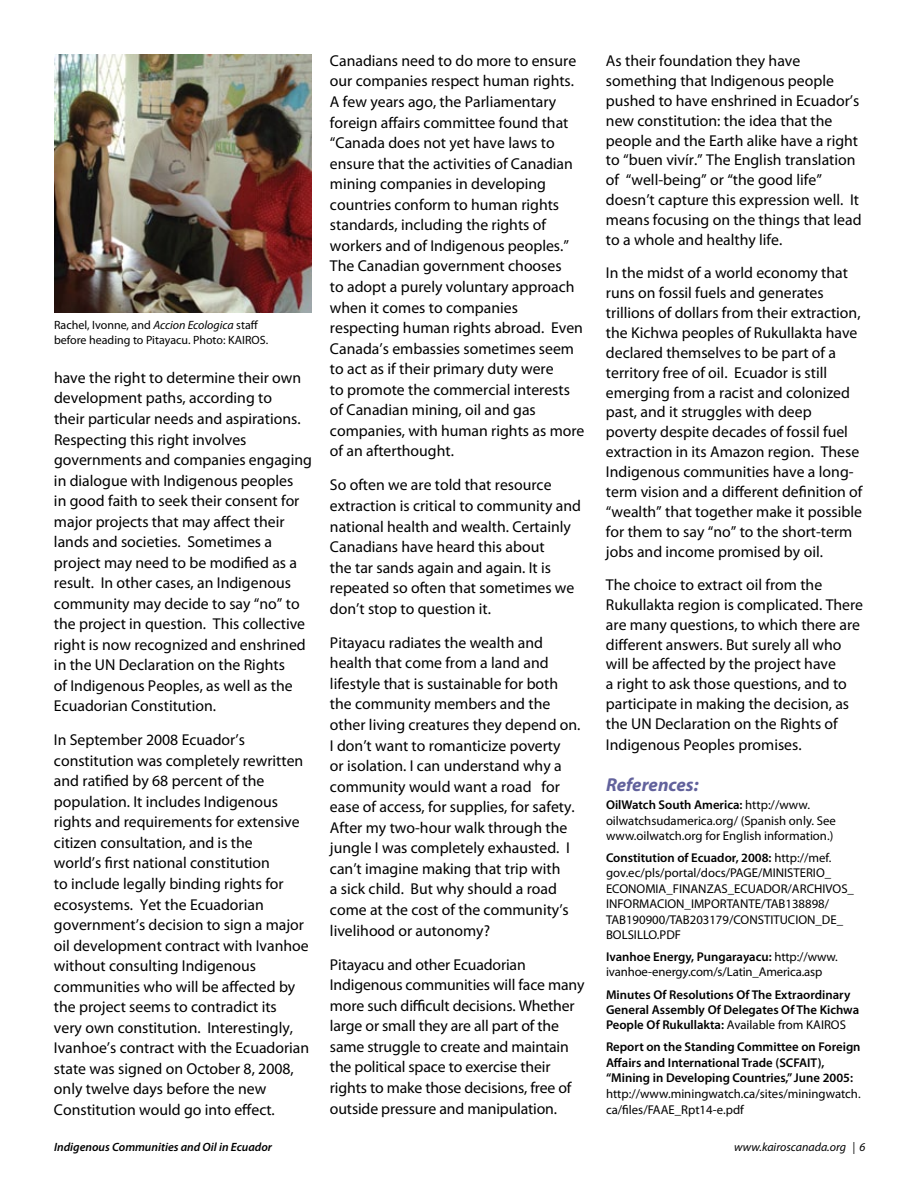
<style>
.page{position:relative;width:918px;height:1188px;background:#fff}
.page>*{position:absolute;margin:0;border:0;box-sizing:border-box;transform-origin:0 0}
.t1{font:italic 700 18.75px "Myriad Pro";color:#62629c}
.t2{font:15.75px/20.5px "Myriad Pro";color:#000}
.t3{font:12.75px/15.5px "Myriad Pro";color:#000}
.t4{font:600 12.75px/15.5px "Myriad Pro";color:#000}
.t5{font:12px/15.8px "Myriad Pro";color:#000}
.t6{font:italic 600 12px "Myriad Pro";color:#000}
.t7{font:italic 12px "Myriad Pro";color:#000}
.s1{font-style:italic}
.s2{font-weight:600}
.s3{font-weight:400}
</style>
<div class="page">
<img style="left:54px;top:54px;width:257px;height:258px">
<p class="t5" style="left:54px;top:316px;width:216px">Rachel, Ivonne, and <span class="s1">Accion Ecologica</span> staff before heading to Pitayacu. Photo: KAIROS.</p>
<p class="t2" style="left:54px;top:367px;width:260px">have the right to determine their own development paths, according to<br>their particular needs and aspirations.<br>Respecting this right involves governments and companies engaging in dialogue with Indigenous peoples<br>in good faith to seek their consent for major projects that may affect their lands and societies. Sometimes a project may need to be modified as a result. In other cases, an Indigenous community may decide to say “no” to the project in question. This collective right is now recognized and enshrined in the UN Declaration on the Rights<br>of Indigenous Peoples, as well as the Ecuadorian Constitution.</p>
<p class="t2" style="left:54px;top:730px;width:257px">In September 2008 Ecuador’s constitution was completely rewritten and ratified by 68 percent of the population. It includes Indigenous rights and requirements for extensive citizen consultation, and is the<br>world’s first national constitution<br>to include legally binding rights for ecosystems. Yet the Ecuadorian government’s decision to sign a major oil development contract with Ivanhoe without consulting Indigenous communities who will be affected by the project seems to contradict its<br>very own constitution. Interestingly, Ivanhoe’s contract with the Ecuadorian state was signed on October 8, 2008, only twelve days before the new Constitution would go into effect.</p>
<p class="t2" style="left:330px;top:50px;width:256px">Canadians need to do more to ensure our companies respect human rights.<br>A few years ago, the Parliamentary foreign affairs committee found that “Canada does not yet have laws to ensure that the activities of Canadian mining companies in developing countries conform to human rights standards, including the rights of workers and of Indigenous peoples.” The Canadian government chooses<br>to adopt a purely voluntary approach when it comes to companies respecting human rights abroad. Even Canada’s embassies sometimes seem to act as if their primary duty were<br>to promote the commercial interests of Canadian mining, oil and gas companies, with human rights as more of an afterthought.</p>
<p class="t2" style="left:330px;top:475px;width:253px">So often we are told that resource extraction is critical to community and national health and wealth. Certainly Canadians have heard this about<br>the tar sands again and again. It is repeated so often that sometimes we don’t stop to question it.</p>
<p class="t2" style="left:330px;top:632px;width:252px">Pitayacu radiates the wealth and health that come from a land and lifestyle that is sustainable for both the community members and the other living creatures they depend on.<br>I don’t want to romanticize poverty<br>or isolation. I can understand why a community would want a road for ease of access, for supplies, for safety.<br>After my two-hour walk through the jungle I was completely exhausted. I can’t imagine making that trip with<br>a sick child. But why should a road come at the cost of the community’s livelihood or autonomy?</p>
<p class="t2" style="left:330px;top:954px;width:256px">Pitayacu and other Ecuadorian Indigenous communities will face many more such difficult decisions. Whether large or small they are all part of the same struggle to create and maintain the political space to exercise their rights to make those decisions, free of outside pressure and manipulation.</p>
<p class="t2" style="left:606px;top:51px;width:257px;line-height:20px">As their foundation they have something that Indigenous people pushed to have enshrined in Ecuador’s new constitution: the idea that the people and the Earth alike have a right to “buen vivír.” The English translation of “well-being” or “the good life” doesn’t capture this expression well. It means focusing on the things that lead to a whole and healthy life.</p>
<p class="t2" style="left:606px;top:263px;width:258px;line-height:20px">In the midst of a world economy that runs on fossil fuels and generates trillions of dollars from their extraction, the Kichwa peoples of Rukullakta have declared themselves to be part of a territory free of oil. Ecuador is still emerging from a racist and colonized past, and it struggles with deep poverty despite decades of fossil fuel extraction in its Amazon region. These Indigenous communities have a long&shy;term vision and a different definition of “wealth” that together make it possible for them to say “no” to the short-term jobs and income promised by oil.</p>
<p class="t2" style="left:606px;top:574px;width:259px;line-height:20px">The choice to extract oil from the Rukullakta region is complicated. There are many questions, to which there are different answers. But surely all who will be affected by the project have<br>a right to ask those questions, and to participate in making the decision, as the UN Declaration on the Rights of Indigenous Peoples promises.</p>
<p class="t1" style="left:606px;top:773px;width:94px">References:</p>
<p class="t3" style="left:606px;top:797px;width:232px"><span class="s2">OilWatch South America:</span> http://www. oilwatchsudamerica.org/ (Spanish only. See www.oilwatch.org for English information.)</p>
<p class="t3" style="left:606px;top:850px;width:250px"><span class="s2">Constitution of Ecuador, 2008:</span> http://mef. gov.ec/pls/portal/docs/PAGE/MINISTERIO_ ECONOMIA_FINANZAS_ECUADOR/ARCHIVOS_ INFORMACION_IMPORTANTE/TAB138898/ TAB190900/TAB203179/CONSTITUCION_DE_ BOLSILLO.PDF</p>
<p class="t3" style="left:606px;top:949px;width:233px"><span class="s2">Ivanhoe Energy, Pungarayacu:</span> http://www. ivanhoe-energy.com/s/Latin_America.asp</p>
<p class="t4" style="left:606px;top:986px;width:255px">Minutes Of Resolutions Of The Extraordinary<br>General Assembly Of Delegates Of The Kichwa<br>People Of Rukullakta: <span class="s3">Available from KAIROS</span></p>
<p class="t4" style="left:606px;top:1039px;width:256px">Report on the Standing Committee on Foreign<br>Affairs and International Trade (SCFAIT), “Mining in Developing Countries,” June 2005:</p>
<p class="t3" style="left:606px;top:1086px;width:256px">http://www.miningwatch.ca/sites/miningwatch. ca/files/FAAE_Rpt14-e.pdf</p>
<p class="t6" style="left:54px;top:1139px;width:220px">Indigenous Communities and Oil in Ecuador</p>
<p class="t7" style="left:734px;top:1139px;width:133px">www.kairoscanada.org | 6</p>
</div>
